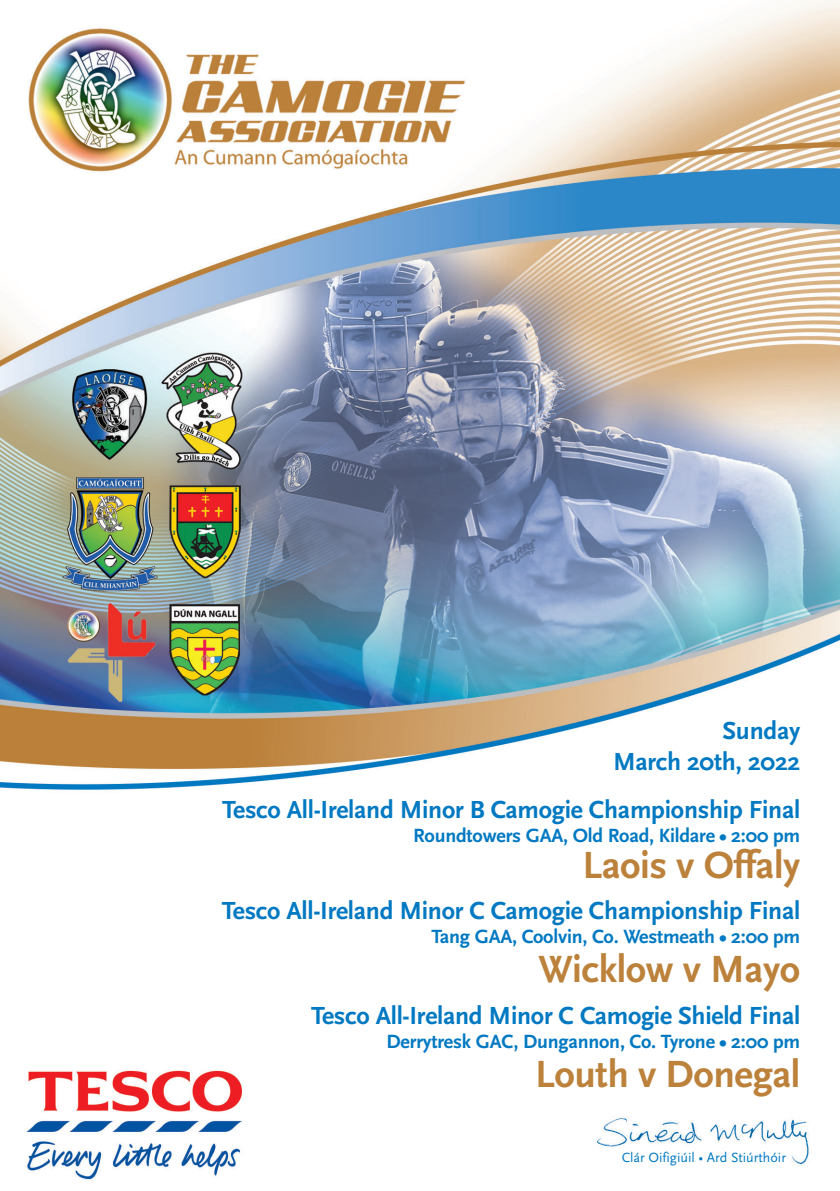
<style>
.page{position:relative;width:840px;height:1191px;background:#fff}
.page>*{position:absolute;margin:0;border:0;box-sizing:border-box;transform-origin:0 0}
.t1{font:700 39.6px "Scala Sans";letter-spacing:-.01em;color:#bc813a}
.t2{font:700 25.8px/31px "Scala Sans";letter-spacing:-.01em;color:#0079c2;text-align:right}
.t3{font:700 20px "Scala Sans";letter-spacing:-.01em;color:#0079c2}
.t4{font:14px "Scala Sans";color:#0079c2}
</style>
<div class="page">
<img style="left:0;top:0;width:839px;height:1180px">
<p class="t2" style="left:612px;top:716px;width:188px">Sunday<br>March 20th, 2022</p>
<p class="t2" style="left:222px;top:794px;width:579px">Tesco All-Ireland Minor B Camogie Championship Final</p>
<p class="t3" style="left:413px;top:824px;width:388px">Roundtowers GAA, Old Road, Kildare • 2:00 pm</p>
<h1 class="t1" style="left:582px;top:843px;width:219px">Laois v Offaly</h1>
<p class="t2" style="left:222px;top:895px;width:579px">Tesco All-Ireland Minor C Camogie Championship Final</p>
<p class="t3" style="left:431px;top:925px;width:370px">Tang GAA, Coolvin, Co. Westmeath • 2:00 pm</p>
<h1 class="t1" style="left:538px;top:948px;width:263px">Wicklow v Mayo</h1>
<p class="t2" style="left:311px;top:1000px;width:490px">Tesco All-Ireland Minor C Camogie Shield Final</p>
<p class="t3" style="left:386px;top:1030px;width:415px">Derrytresk GAC, Dungannon, Co. Tyrone • 2:00 pm</p>
<h1 class="t1" style="left:535px;top:1053px;width:266px">Louth v Donegal</h1>
<p class="t4" style="left:621px;top:1149px;width:166px">Clár Oifigiúil • Ard Stiúrthóir</p>
</div>
